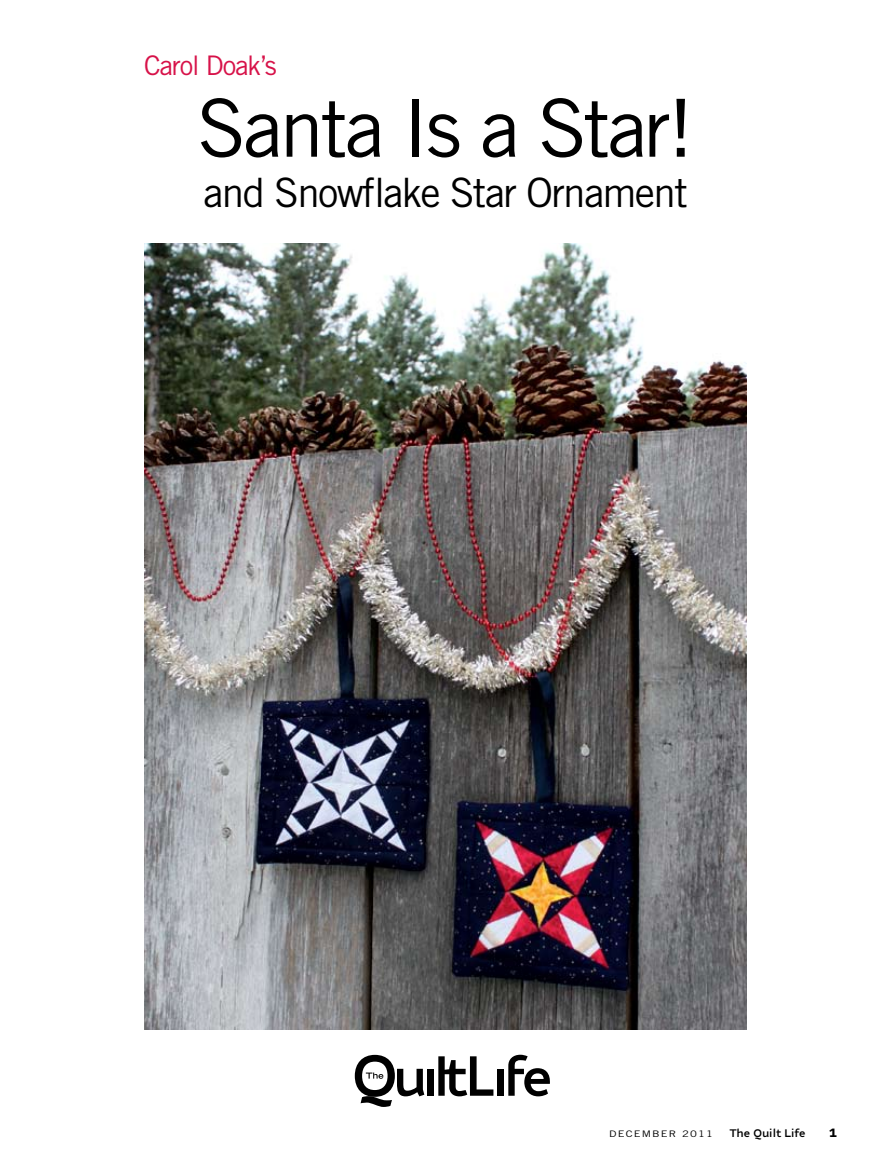
<style>
.page{position:relative;width:891px;height:1161px;background:#fff}
.page>*{position:absolute;margin:0;border:0;box-sizing:border-box;transform-origin:0 0}
.t1{font:80.1px "Trade Gothic";letter-spacing:-.04em;color:#000}
.t2{font:40.5px "Trade Gothic";letter-spacing:-.04em;color:#000}
.t3{font:27px "Trade Gothic";letter-spacing:-.04em;color:#d71249}
.t4{font:600 18px "Nubian";color:#000}
.t5{font:600 12px "Nubian";color:#000}
.t6{font:9px "Trade Gothic";letter-spacing:.1em;color:#000;scale:1.25 1}
</style>
<div class="page">
<div style="left:428px;top:1069px;width:6px;height:27px;background:#000"></div>
<div style="left:498px;top:1069px;width:6px;height:27px;background:#000"></div>
<svg style="left:508px;top:1055px;width:42px;height:41px"></svg>
<svg style="left:438px;top:1056px;width:55px;height:40px"></svg>
<svg style="left:355px;top:1055px;width:69px;height:52px"></svg>
<img style="left:144px;top:243px;width:602px;height:786px">
<p class="t3" style="left:144px;top:49px;width:134px">Carol Doak’s</p>
<h1 class="t1" style="left:197px;top:80px;width:499px">Santa Is a Star!</h1>
<p class="t2" style="left:203px;top:168px;width:486px">and Snowflake Star Ornament</p>
<p class="t6" style="left:609px;top:1128px;width:85px">DECEMBER 2011</p>
<p class="t5" style="left:730px;top:1126px;width:77px">The Quilt Life</p>
<p class="t4" style="left:829px;top:1121px;width:10px">1</p>
</div>
